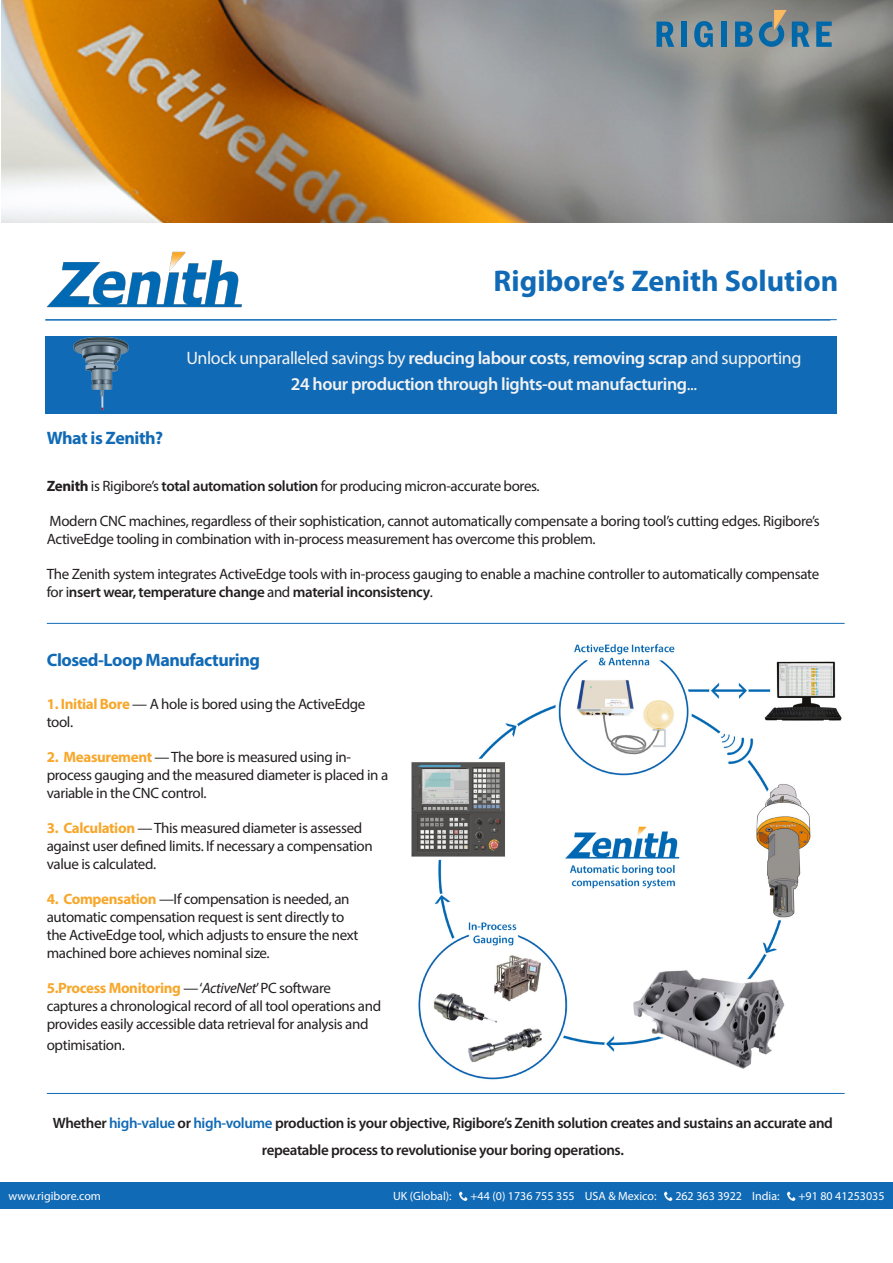
<style>
.page{position:relative;width:893px;height:1263px;background:#fff}
.page>*{position:absolute;margin:0;border:0;box-sizing:border-box;transform-origin:0 0}
.t1{font:700 30px "Myriad Pro";color:#116ab5}
.Page_Header{font:600 18px/26.1px "Myriad Pro";letter-spacing:-.025em;color:#f3f3f3;text-align:center}
.Page_Header-2{font:700 18px "Myriad Pro";letter-spacing:-.025em;color:#116ab5}
.Page_Header-3{font:15px/18px "Myriad Pro";letter-spacing:-.025em;color:#231f20}
.Page_Header-4{font:600 15px/27px "Myriad Pro";letter-spacing:-.025em;color:#231f20;text-align:center}
.t2{font:12px "Myriad Pro";color:#fff}
.s1{font-weight:400}
.s2{font-weight:700}
.s3{font-weight:600}
.s4{font-weight:700;color:#f7a72b}
.s5{font-style:italic}
.s6{color:#116ab5}
</style>
<div class="page">
<img style="left:1px;top:0;width:892px;height:223px">
<div style="left:0;top:1183px;width:284px;height:26px;background:#116ab5"></div>
<div style="left:254px;top:1183px;width:639px;height:26px;background:#116ab5"></div>
<svg style="left:459px;top:1192px;width:9px;height:8px"></svg>
<svg style="left:664px;top:1192px;width:9px;height:8px"></svg>
<svg style="left:787px;top:1192px;width:9px;height:8px"></svg>
<hr style="left:45px;top:320px;width:785px;height:1px;background:#116ab5">
<hr style="left:45px;top:319px;width:792px;height:1px;background:#116ab5">
<img style="left:46px;top:251px;width:196px;height:57px">
<div style="left:45px;top:336px;width:792px;height:77px;background:#116ab5"></div>
<img style="left:73px;top:336px;width:56px;height:75px">
<hr style="left:47px;top:623px;width:798px;height:1px;background:#116ab5">
<svg style="left:656px;top:22px;width:18px;height:25px"></svg>
<div style="left:681px;top:22px;width:6px;height:25px;background:#0068a9"></div>
<svg style="left:694px;top:21px;width:19px;height:26px"></svg>
<div style="left:721px;top:22px;width:5px;height:25px;background:#0068a9"></div>
<svg style="left:735px;top:22px;width:18px;height:25px"></svg>
<svg style="left:816px;top:22px;width:16px;height:25px"></svg>
<svg style="left:759px;top:10px;width:51px;height:37px"></svg>
<img style="left:411px;top:643px;width:431px;height:437px">
<hr style="left:47px;top:1093px;width:798px;height:1px;background:#116ab5">
<p class="t1" style="left:493px;top:261px;width:346px">Rigibore’s Zenith Solution</p>
<p class="Page_Header-2" style="left:47px;top:426px;width:118px">What is Zenith?</p>
<p class="Page_Header" style="left:186px;top:344px;width:616px"><span class="s1">Unlock unparalleled savings by</span> reducing labour costs<span class="s1">,</span> removing scrap <span class="s1">and supporting<br></span>24 hour production through lights-out manufacturing<span class="s1">...</span></p>
<p class="Page_Header-3" style="left:47px;top:476px;width:494px"><span class="s2">Zenith</span> is Rigibore’s <span class="s3">total automation solution</span> for producing micron-accurate bores.</p>
<p class="Page_Header-3" style="left:47px;top:512px;width:775px">Modern CNC machines, regardless of their sophistication, cannot automatically compensate a boring tool’s cutting edges. Rigibore’s<br>ActiveEdge tooling in combination with in-process measurement has overcome this problem.</p>
<p class="Page_Header-3" style="left:47px;top:565px;width:774px">The Zenith system integrates ActiveEdge tools with in-process gauging to enable a machine controller to automatically compensate for i<span class="s3">nsert wear, temperature change</span> and <span class="s3">material inconsistency</span>.</p>
<p class="Page_Header-2" style="left:47px;top:648px;width:215px">Closed-Loop Manufacturing</p>
<p class="Page_Header-3" style="left:47px;top:694px;width:320px"><span class="s4">1. Initial Bore</span> — A hole is bored using the ActiveEdge tool.</p>
<p class="Page_Header-3" style="left:47px;top:747px;width:343px"><span class="s4">2. Measurement</span> — The bore is measured using in&shy;process gauging and the measured diameter is placed in a variable in the CNC control.</p>
<p class="Page_Header-3" style="left:47px;top:818px;width:327px"><span class="s4">3. Calculation</span> — This measured diameter is assessed against user defined limits. If necessary a compensation value is calculated.</p>
<p class="Page_Header-3" style="left:47px;top:889px;width:313px"><span class="s4">4. Compensation</span> —If compensation is needed, an automatic compensation request is sent directly to the ActiveEdge tool, which adjusts to ensure the next machined bore achieves nominal size.</p>
<p class="Page_Header-3" style="left:47px;top:978px;width:336px"><span class="s4">5.Process Monitoring</span> — ‘<span class="s5">ActiveNet</span>’ PC software captures a chronological record of all tool operations and provides easily accessible data retrieval for analysis and</p>
<p class="Page_Header-3" style="left:47px;top:1036px;width:80px">optimisation.</p>
<p class="Page_Header-4" style="left:53px;top:1109px;width:782px">Whether <span class="s6">high-value</span> or <span class="s6">high-volume</span> production is your objective, Rigibore’s Zenith solution creates and sustains an accurate and repeatable process to revolutionise your boring operations.</p>
<p class="t2" style="left:9px;top:1189px;width:94px">www.rigibore.com</p>
<p class="t2" style="left:393px;top:1189px;width:60px">UK (Global):</p>
<p class="t2" style="left:470px;top:1189px;width:188px">+44 (0) 1736 755 355 USA &amp; Mexico:</p>
<p class="t2" style="left:675px;top:1189px;width:106px">262 363 3922 India:</p>
<p class="t2" style="left:798px;top:1189px;width:88px">+91 80 41253035</p>
</div>
